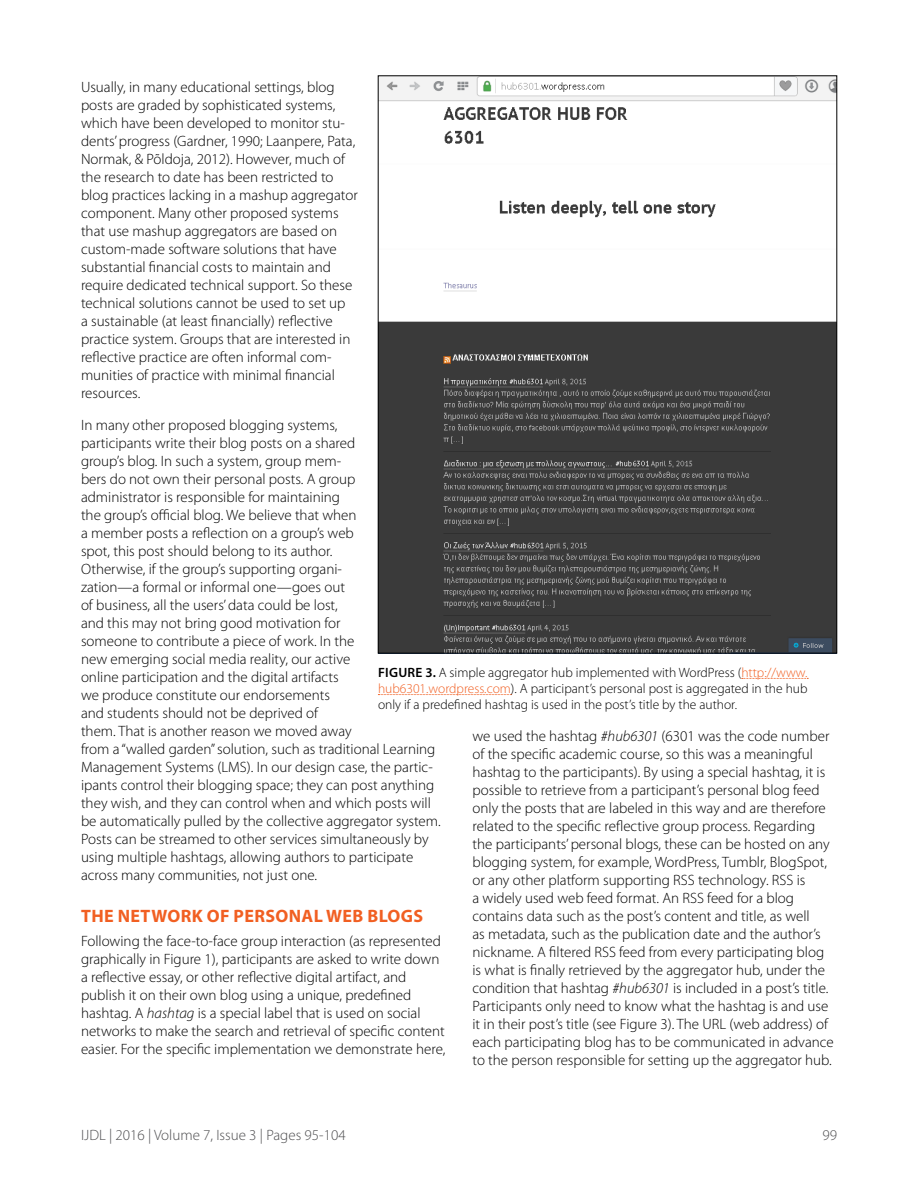
<style>
.page{position:relative;width:918px;height:1188px;background:#fff}
.page>*{position:absolute;margin:0;border:0;box-sizing:border-box;transform-origin:0 0}
.t1{font:700 18px "Myriad Pro";letter-spacing:.02em;color:#f15f22}
.t2{font:300 15px/18px "Myriad Pro";color:#000}
.t3{font:300 15px "Myriad Pro";color:#4d4d4f}
.t4{font:300 13.5px/16.2px "Myriad Pro";color:#000;text-align:justify}
.s1{font-style:italic}
.s2{font-weight:600}
.s3{color:#f15f22}
</style>
<div class="page">
<img style="left:380px;top:78px;width:455px;height:573px">
<svg style="left:742px;top:678px;width:66px;height:1px"></svg>
<svg style="left:378px;top:694px;width:134px;height:1px"></svg>
<p class="t2" style="left:81px;top:79px;width:278px">Usually, in many educational settings, blog posts are graded by sophisticated systems, which have been developed to monitor stu&shy;dents’ progress (Gardner, 1990; Laanpere, Pata, Normak, &amp; Põldoja, 2012). However, much of the research to date has been restricted to blog practices lacking in a mashup aggregator component. Many other proposed systems that use mashup aggregators are based on custom-made software solutions that have substantial financial costs to maintain and require dedicated technical support. So these technical solutions cannot be used to set up<br>a sustainable (at least financially) reflective practice system. Groups that are interested in reflective practice are often informal com&shy;munities of practice with minimal financial resources.</p>
<p class="t2" style="left:81px;top:416px;width:361px">In many other proposed blogging systems,<br>participants write their blog posts on a shared<br>group’s blog. In such a system, group mem-<br>bers do not own their personal posts. A group<br>administrator is responsible for maintaining<br>the group’s official blog. We believe that when<br>a member posts a reflection on a group’s web<br>spot, this post should belong to its author.<br>Otherwise, if the group’s supporting organi-<br>zation—a formal or informal one—goes out<br>of business, all the users’ data could be lost,<br>and this may not bring good motivation for<br>someone to contribute a piece of work. In the<br>new emerging social media reality, our active<br>online participation and the digital artifacts<br>we produce constitute our endorsements<br>and students should not be deprived of<br>them. That is another reason we moved away<br>from a “walled garden” solution, such as traditional Learning Management Systems (LMS). In our design case, the partic&shy;ipants control their blogging space; they can post anything they wish, and they can control when and which posts will be automatically pulled by the collective aggregator system.<br>Posts can be streamed to other services simultaneously by using multiple hashtags, allowing authors to participate across many communities, not just one.</p>
<p class="t1" style="left:81px;top:905px;width:344px">THE NETWORK OF PERSONAL WEB BLOGS</p>
<p class="t2" style="left:81px;top:933px;width:366px">Following the face-to-face group interaction (as represented graphically in Figure 1), participants are asked to write down a reflective essay, or other reflective digital artifact, and publish it on their own blog using a unique, predefined hashtag. A <span class="s1">hashtag</span> is a special label that is used on social networks to make the search and retrieval of specific content easier. For the specific implementation we demonstrate here,</p>
<p class="t4" style="left:378px;top:665px;width:431px"><span class="s2">FIGURE 3.</span> A simple aggregator hub implemented with WordPress (<span class="s3">http://www. hub6301.wordpress.com</span>). A participant’s personal post is aggregated in the hub only if a predefined hashtag is used in the post’s title by the author.</p>
<p class="t2" style="left:472px;top:727px;width:363px">we used the hashtag <span class="s1">#hub6301</span> (6301 was the code number of the specific academic course, so this was a meaningful hashtag to the participants). By using a special hashtag, it is possible to retrieve from a participant’s personal blog feed only the posts that are labeled in this way and are therefore related to the specific reflective group process. Regarding the participants’ personal blogs, these can be hosted on any blogging system, for example, WordPress, Tumblr, BlogSpot, or any other platform supporting RSS technology. RSS is<br>a widely used web feed format. An RSS feed for a blog contains data such as the post’s content and title, as well<br>as metadata, such as the publication date and the author’s nickname. A filtered RSS feed from every participating blog is what is finally retrieved by the aggregator hub, under the condition that hashtag <span class="s1">#hub6301</span> is included in a post’s title.<br>Participants only need to know what the hashtag is and use it in their post’s title (see Figure 3). The URL (web address) of each participating blog has to be communicated in advance to the person responsible for setting up the aggregator hub.</p>
<p class="t3" style="left:81px;top:1126px;width:266px">IJDL | 2016 | Volume 7, Issue 3 | Pages 95-104</p>
<p class="t3" style="left:822px;top:1126px;width:16px">99</p>
</div>
